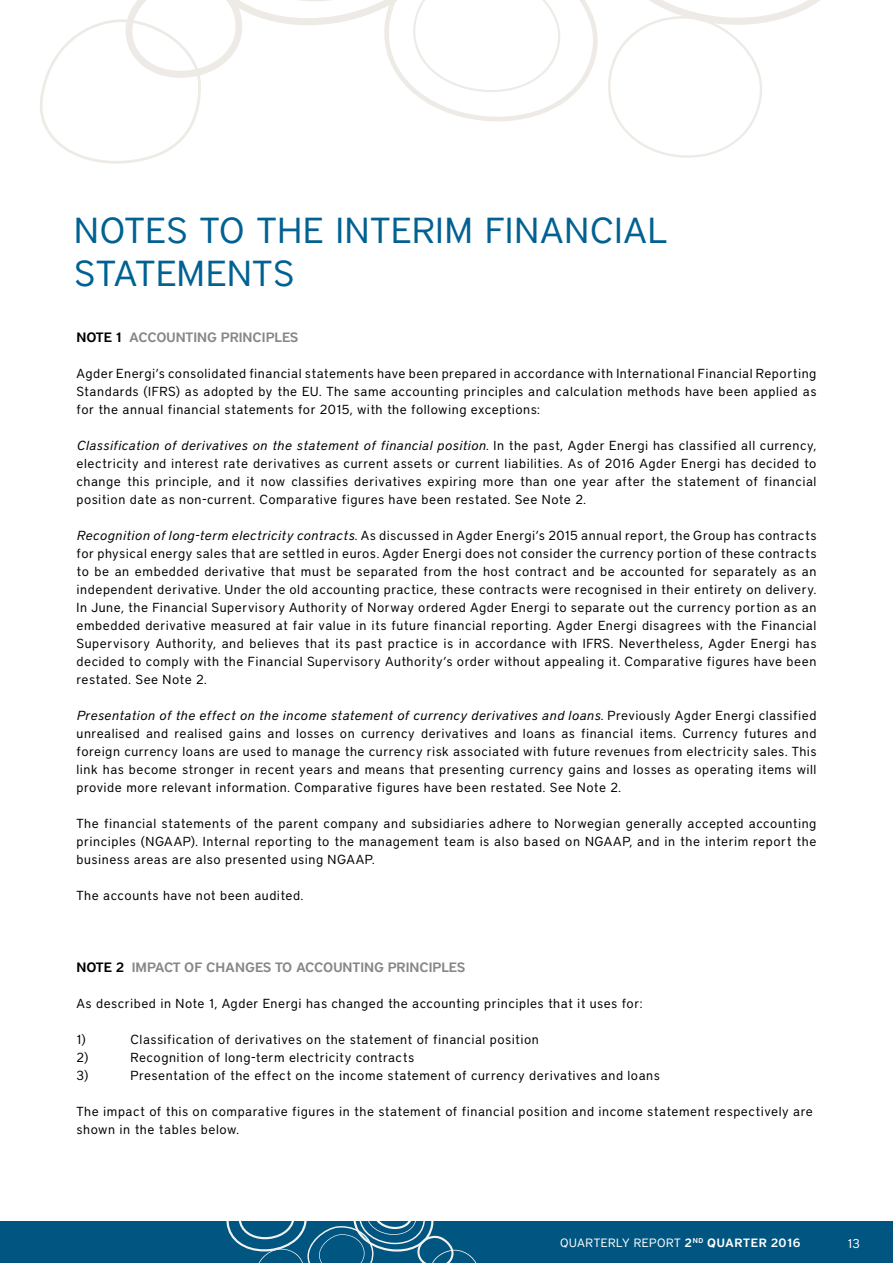
<style>
.page{position:relative;width:893px;height:1263px;background:#fff}
.page>*{position:absolute;margin:0;border:0;box-sizing:border-box;transform-origin:0 0}
.t1{font:36px/43.2px "District";letter-spacing:.025em;color:#006192}
.t2{font:600 13.5px "District";color:#868786}
.t3{font:13.05px/18px "District";letter-spacing:.04em;color:#000;text-align:justify}
.t4{font:12.75px "District";color:#fff}
.t5{font:12px "District";letter-spacing:.05em;color:#fff}
.s1{color:#000}
.s2{font-style:italic}
.s3{font-weight:600}
</style>
<div class="page">
<div style="left:0;top:1221px;width:893px;height:42px;background:#005581"></div>
<svg style="left:226px;top:1221px;width:251px;height:42px"></svg>
<svg style="left:40px;top:0;width:780px;height:164px"></svg>
<h1 class="t1" style="left:74px;top:208px;width:595px">NOTES TO THE INTERIM FINANCIAL<br>STATEMENTS</h1>
<p class="t2" style="left:77px;top:329px;width:223px"><span class="s1">NOTE 1</span> ACCOUNTING PRINCIPLES</p>
<p class="t3" style="left:77px;top:364px;width:741px">Agder Energi’s consolidated financial statements have been prepared in accordance with International Financial Reporting Standards (IFRS) as adopted by the EU. The same accounting principles and calculation methods have been applied as for the annual financial statements for 2015, with the following exceptions:</p>
<p class="t3" style="left:77px;top:436px;width:741px"><span class="s2">Classification of derivatives on the statement of financial position.</span> In the past, Agder Energi has classified all currency, electricity and interest rate derivatives as current assets or current liabilities. As of 2016 Agder Energi has decided to change this principle, and it now classifies derivatives expiring more than one year after the statement of financial position date as non-current. Comparative figures have been restated. See Note 2.</p>
<p class="t3" style="left:77px;top:526px;width:741px"><span class="s2">Recognition of long-term electricity contracts.</span> As discussed in Agder Energi’s 2015 annual report, the Group has contracts for physical energy sales that are settled in euros. Agder Energi does not consider the currency portion of these contracts to be an embedded derivative that must be separated from the host contract and be accounted for separately as an independent derivative. Under the old accounting practice, these contracts were recognised in their entirety on delivery.<br>In June, the Financial Supervisory Authority of Norway ordered Agder Energi to separate out the currency portion as an embedded derivative measured at fair value in its future financial reporting. Agder Energi disagrees with the Financial Supervisory Authority, and believes that its past practice is in accordance with IFRS. Nevertheless, Agder Energi has decided to comply with the Financial Supervisory Authority’s order without appealing it. Comparative figures have been restated. See Note 2.</p>
<p class="t3" style="left:77px;top:706px;width:741px"><span class="s2">Presentation of the effect on the income statement of currency derivatives and loans.</span> Previously Agder Energi classified unrealised and realised gains and losses on currency derivatives and loans as financial items. Currency futures and foreign currency loans are used to manage the currency risk associated with future revenues from electricity sales. This link has become stronger in recent years and means that presenting currency gains and losses as operating items will provide more relevant information. Comparative figures have been restated. See Note 2.</p>
<p class="t3" style="left:77px;top:814px;width:741px">The financial statements of the parent company and subsidiaries adhere to Norwegian generally accepted accounting principles (NGAAP). Internal reporting to the management team is also based on NGAAP, and in the interim report the business areas are also presented using NGAAP.</p>
<p class="t3" style="left:77px;top:886px;width:228px">The accounts have not been audited.</p>
<p class="t2" style="left:77px;top:959px;width:390px"><span class="s1">NOTE 2</span> IMPACT OF CHANGES TO ACCOUNTING PRINCIPLES</p>
<p class="t3" style="left:77px;top:994px;width:567px">As described in Note 1, Agder Energi has changed the accounting principles that it uses for:</p>
<p class="t3" style="left:77px;top:1030px;width:11px">1)</p>
<p class="t3" style="left:131px;top:1030px;width:410px">Classification of derivatives on the statement of financial position</p>
<p class="t3" style="left:77px;top:1048px;width:13px">2)</p>
<p class="t3" style="left:131px;top:1048px;width:285px">Recognition of long-term electricity contracts</p>
<p class="t3" style="left:77px;top:1066px;width:13px">3)</p>
<p class="t3" style="left:131px;top:1066px;width:531px">Presentation of the effect on the income statement of currency derivatives and loans</p>
<p class="t3" style="left:77px;top:1102px;width:738px">The impact of this on comparative figures in the statement of financial position and income statement respectively are shown in the tables below.</p>
<p class="t5" style="left:560px;top:1236px;width:242px">QUARTERLY REPORT <span class="s3">2</span><sup>ND</sup> <span class="s3">QUARTER 2016</span></p>
<p class="t4" style="left:847px;top:1236px;width:14px">13</p>
</div>
